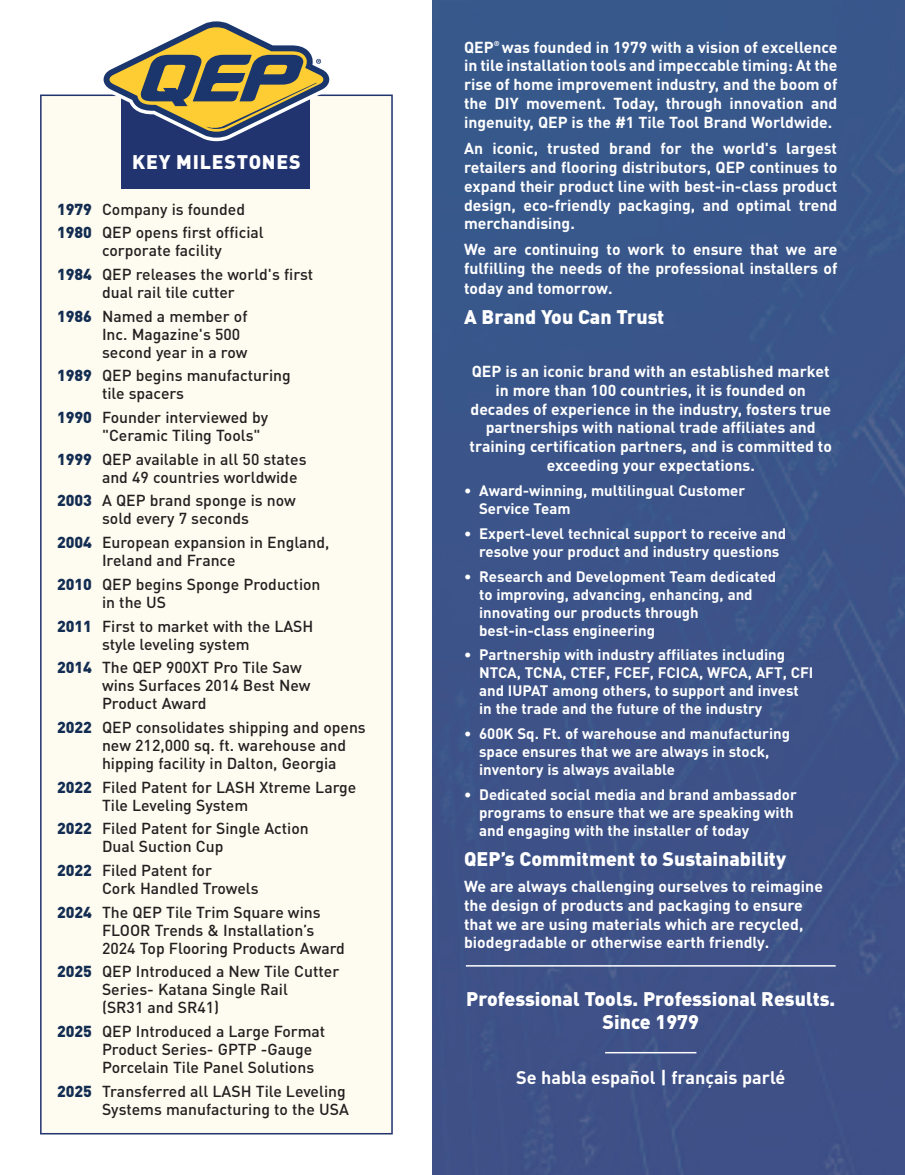
<style>
.page{position:relative;width:905px;height:1175px;background:#fff}
.page>*{position:absolute;margin:0;border:0;box-sizing:border-box;transform-origin:0 0}
.t1{font:900 19.5px/23.4px "DIN Pro";color:#fff;text-align:center}
.t2{font:900 19.5px "DIN Pro";letter-spacing:.04em;color:#fff}
.t3{font:700 18px "DIN Pro";color:#fff}
.t4{font:500 15.75px/18px "DIN Pro";color:#231f20}
.t5{font:700 15.75px/18.9px "DIN Pro";color:#fff;text-align:justify}
.t6{font:700 15px/18px "DIN Pro";color:#fff}
.t7{font:700 7.05px "DIN Pro";color:#fff}
.s1{font-weight:900;color:#132d52}
</style>
<div class="page">
<div style="left:432px;top:0;width:472px;height:1174px;background:#3c5489"></div>
<div style="left:40px;top:94px;width:353px;height:1040px;background:#fefbf0"></div>
<div style="left:40px;top:94px;width:353px;height:1040px;border:2px solid #22346f"></div>
<div style="left:121px;top:76px;width:188px;height:113px;background:#22346f"></div>
<svg style="left:100px;top:21px;width:233px;height:120px"></svg>
<hr style="left:605px;top:1052px;width:91px;height:1px;background:#fff">
<hr style="left:466px;top:965px;width:369px;height:1px;background:#fff">
<p class="t2" style="left:132px;top:148px;width:170px">KEY MILESTONES</p>
<p class="t4" style="left:57px;top:196px;width:208px;line-height:23.7px"><span class="s1">1979</span> Company is founded<br><span class="s1">1980</span> QEP opens first official</p>
<p class="t4" style="left:57px;top:238px;width:258px;line-height:23.7px;text-indent:45px">corporate facility<br><span class="s1">1984</span> QEP releases the world's first</p>
<p class="t4" style="left:57px;top:280px;width:192px;line-height:23.7px;text-indent:45px">dual rail tile cutter<br><span class="s1">1986</span> Named a member of</p>
<p class="t4" style="left:102px;top:324px;width:147px">Inc. Magazine's 500 second year in a row</p>
<p class="t4" style="left:102px;top:366px;width:190px;text-indent:-45px"><span class="s1">1989</span> QEP begins manufacturing tile spacers</p>
<p class="t4" style="left:102px;top:408px;width:168px;text-indent:-45px"><span class="s1">1990</span> Founder interviewed by "Ceramic Tiling Tools"</p>
<p class="t4" style="left:102px;top:449px;width:206px;text-indent:-45px"><span class="s1">1999</span> QEP available in all 50 states and 49 countries worldwide</p>
<p class="t4" style="left:57px;top:491px;width:240px;text-align:center"><span class="s1">2003</span> A QEP brand sponge is now sold every 7 seconds</p>
<p class="t4" style="left:102px;top:533px;width:229px;text-indent:-45px"><span class="s1">2004</span> European expansion in England,<br>Ireland and France</p>
<p class="t4" style="left:102px;top:574px;width:220px;text-indent:-45px"><span class="s1">2010</span> QEP begins Sponge Production in the US</p>
<p class="t4" style="left:102px;top:616px;width:213px;text-indent:-45px"><span class="s1">2011</span> First to market with the LASH style leveling system</p>
<p class="t4" style="left:102px;top:658px;width:210px;text-indent:-45px"><span class="s1">2014</span> The QEP 900XT Pro Tile Saw wins Surfaces 2014 Best New<br>Product Award</p>
<p class="t4" style="left:102px;top:717px;width:265px;text-indent:-45px"><span class="s1">2022</span> QEP consolidates shipping and opens new 212,000 sq. ft. warehouse and hipping facility in Dalton, Georgia</p>
<p class="t4" style="left:102px;top:777px;width:256px;text-indent:-45px"><span class="s1">2022</span> Filed Patent for LASH Xtreme Large<br>Tile Leveling System</p>
<p class="t4" style="left:102px;top:819px;width:208px;text-indent:-45px"><span class="s1">2022</span> Filed Patent for Single Action<br>Dual Suction Cup</p>
<p class="t4" style="left:102px;top:860px;width:158px;text-indent:-45px"><span class="s1">2022</span> Filed Patent for<br>Cork Handled Trowels</p>
<p class="t4" style="left:102px;top:902px;width:244px;text-indent:-45px"><span class="s1">2024</span> The QEP Tile Trim Square wins<br>FLOOR Trends &amp; Installation’s<br>2024 Top Flooring Products Award</p>
<p class="t4" style="left:102px;top:962px;width:239px;text-indent:-45px"><span class="s1">2025</span> QEP Introduced a New Tile Cutter<br>Series- Katana Single Rail<br>(SR31 and SR41)</p>
<p class="t4" style="left:102px;top:1021px;width:225px;text-indent:-45px"><span class="s1">2025</span> QEP Introduced a Large Format<br>Product Series- GPTP -Gauge<br>Porcelain Tile Panel Solutions</p>
<p class="t4" style="left:57px;top:1081px;width:293px;text-align:right"><span class="s1">2025</span> Transferred all LASH Tile Leveling<br>Systems manufacturing to the USA</p>
<p class="t5" style="left:464px;top:37px;width:31px">QEP</p>
<p class="t7" style="left:493px;top:38px;width:7px">®</p>
<p class="t5" style="left:464px;top:37px;width:375px;text-indent:38px">was founded in 1979 with a vision of excellence in tile installation tools and impeccable timing: At the rise of home improvement industry, and the boom of the DIY movement. Today, through innovation and ingenuity, QEP is the #1 Tile Tool Brand Worldwide.</p>
<p class="t5" style="left:464px;top:138px;width:375px">An iconic, trusted brand for the world's largest retailers and flooring distributors, QEP continues to expand their product line with best-in-class product design, eco-friendly packaging, and optimal trend merchandising.</p>
<p class="t5" style="left:464px;top:239px;width:375px;line-height:19.4px">We are continuing to work to ensure that we are fulfilling the needs of the professional installers of today and tomorrow.</p>
<p class="t1" style="left:464px;top:304px;width:202px">A Brand You Can Trust</p>
<p class="t5" style="left:469px;top:361px;width:364px;text-align:center">QEP is an iconic brand with an established market in more than 100 countries, it is founded on decades of experience in the industry, fosters true partnerships with national trade affiliates and training certification partners, and is committed to exceeding your expectations.</p>
<p class="t6" style="left:479px;top:481px;width:267px;text-indent:-15px">• Award-winning, multilingual Customer<br>Service Team</p>
<p class="t6" style="left:464px;top:524px;width:323px;text-align:center">• Expert-level technical support to receive and resolve your product and industry questions</p>
<p class="t6" style="left:479px;top:566px;width:299px;text-indent:-15px">• Research and Development Team dedicated to improving, advancing, enhancing, and innovating our products through best-in-class engineering</p>
<p class="t6" style="left:479px;top:645px;width:336px;text-indent:-15px">• Partnership with industry affiliates including NTCA, TCNA, CTEF, FCEF, FCICA, WFCA, AFT, CFI and IUPAT among others, to support and invest in the trade and the future of the industry</p>
<p class="t6" style="left:479px;top:724px;width:312px;text-indent:-15px">• 600K Sq. Ft. of warehouse and manufacturing space ensures that we are always in stock, inventory is always available</p>
<p class="t6" style="left:479px;top:785px;width:319px;text-indent:-15px">• Dedicated social media and brand ambassador programs to ensure that we are speaking with and engaging with the installer of today</p>
<p class="t1" style="left:464px;top:846px;width:323px">QEP’s Commitment to Sustainability</p>
<p class="t5" style="left:464px;top:876px;width:360px;text-align:left">We are always challenging ourselves to reimagine the design of products and packaging to ensure that we are using materials which are recycled, biodegradable or otherwise earth friendly.</p>
<p class="t1" style="left:466px;top:986px;width:370px">Professional Tools. Professional Results.<br>Since 1979</p>
<p class="t3" style="left:516px;top:1065px;width:271px">Se habla español | français parlé</p>
</div>
